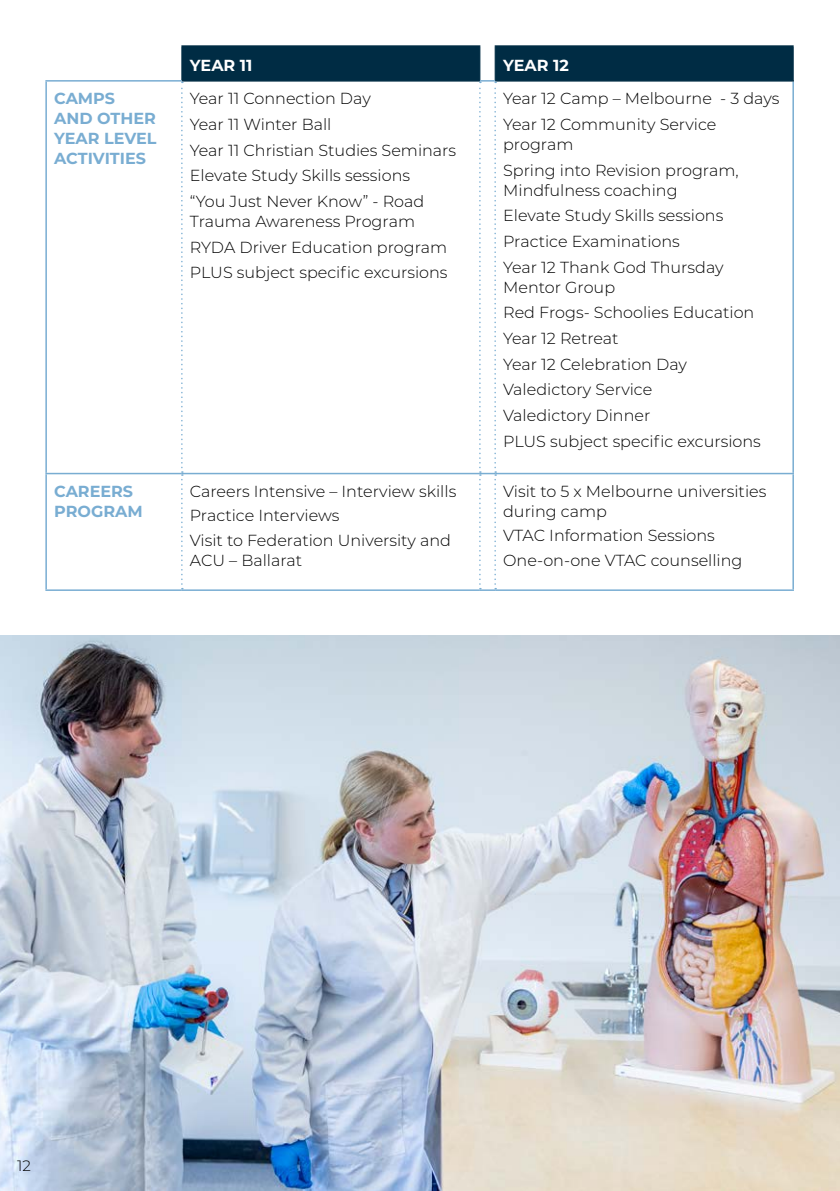
<style>
.page{position:relative;width:840px;height:1191px;background:#fff}
.page>*{position:absolute;margin:0;border:0;box-sizing:border-box;transform-origin:0 0}
.t1{font:300 16px/25.6px "Montserrat";color:#000}
.t2{font:700 16px/20px "Montserrat";color:#79add2}
.t3{font:700 16px "Montserrat";color:#fff}
.t4{font:300 15px "Montserrat";color:#000}
</style>
<div class="page">
<hr style="left:181px;top:45px;width:299px;height:1px;background:#002c44">
<hr style="left:494px;top:45px;width:299px;height:1px;background:#002c44">
<hr style="left:792px;top:46px;width:1px;height:34px;background:#002c44">
<hr style="left:45px;top:80px;width:137px;height:2px;background:#79add2">
<hr style="left:45px;top:82px;width:2px;height:391px;background:#79add2">
<hr style="left:792px;top:82px;width:1px;height:391px;background:#79add2">
<hr style="left:45px;top:473px;width:137px;height:1px;background:#79add2">
<hr style="left:45px;top:474px;width:2px;height:115px;background:#79add2">
<hr style="left:495px;top:473px;width:298px;height:1px;background:#79add2">
<hr style="left:792px;top:474px;width:1px;height:115px;background:#79add2">
<hr style="left:45px;top:589px;width:137px;height:2px;background:#79add2">
<hr style="left:495px;top:589px;width:298px;height:2px;background:#79add2">
<hr style="left:495px;top:80px;width:298px;height:2px;background:#002c44">
<svg style="left:181px;top:46px;width:611px;height:545px"></svg>
<img style="left:0;top:635px;width:839px;height:556px">
<p class="t3" style="left:190px;top:54px;width:64px">YEAR 11</p>
<p class="t3" style="left:503px;top:54px;width:67px">YEAR 12</p>
<p class="t2" style="left:54px;top:88px;width:104px">CAMPS<br>AND OTHER<br>YEAR LEVEL<br>ACTIVITIES</p>
<p class="t1" style="left:190px;top:85px;width:268px">Year 11 Connection Day<br>Year 11 Winter Ball<br>Year 11 Christian Studies Seminars<br>Elevate Study Skills sessions<br>“You Just Never Know” - Road</p>
<p class="t1" style="left:190px;top:208px;width:259px">Trauma Awareness Program<br>RYDA Driver Education program<br>PLUS subject specific excursions</p>
<p class="t2" style="left:54px;top:480px;width:90px">CAREERS<br>PROGRAM</p>
<p class="t1" style="left:190px;top:479px;width:268px;line-height:24.2px">Careers Intensive – Interview skills<br>Practice Interviews<br>Visit to Federation University and</p>
<p class="t1" style="left:190px;top:546px;width:114px">ACU – Ballarat</p>
<p class="t1" style="left:503px;top:85px;width:277px">Year 12 Camp – Melbourne - 3 days<br>Year 12 Community Service</p>
<p class="t1" style="left:503px;top:131px;width:237px">program<br>Spring into Revision program,</p>
<p class="t1" style="left:503px;top:177px;width:222px">Mindfulness coaching<br>Elevate Study Skills sessions<br>Practice Examinations<br>Year 12 Thank God Thursday</p>
<p class="t1" style="left:503px;top:274px;width:259px">Mentor Group<br>Red Frogs- Schoolies Education<br>Year 12 Retreat<br>Year 12 Celebration Day<br>Valedictory Service<br>Valedictory Dinner<br>PLUS subject specific excursions</p>
<p class="t1" style="left:503px;top:481px;width:264px;line-height:20px">Visit to 5 x Melbourne universities during camp</p>
<p class="t1" style="left:503px;top:523px;width:241px;line-height:24.2px">VTAC Information Sessions<br>One-on-one VTAC counselling</p>
<p class="t4" style="left:17px;top:1156px;width:15px">12</p>
</div>
